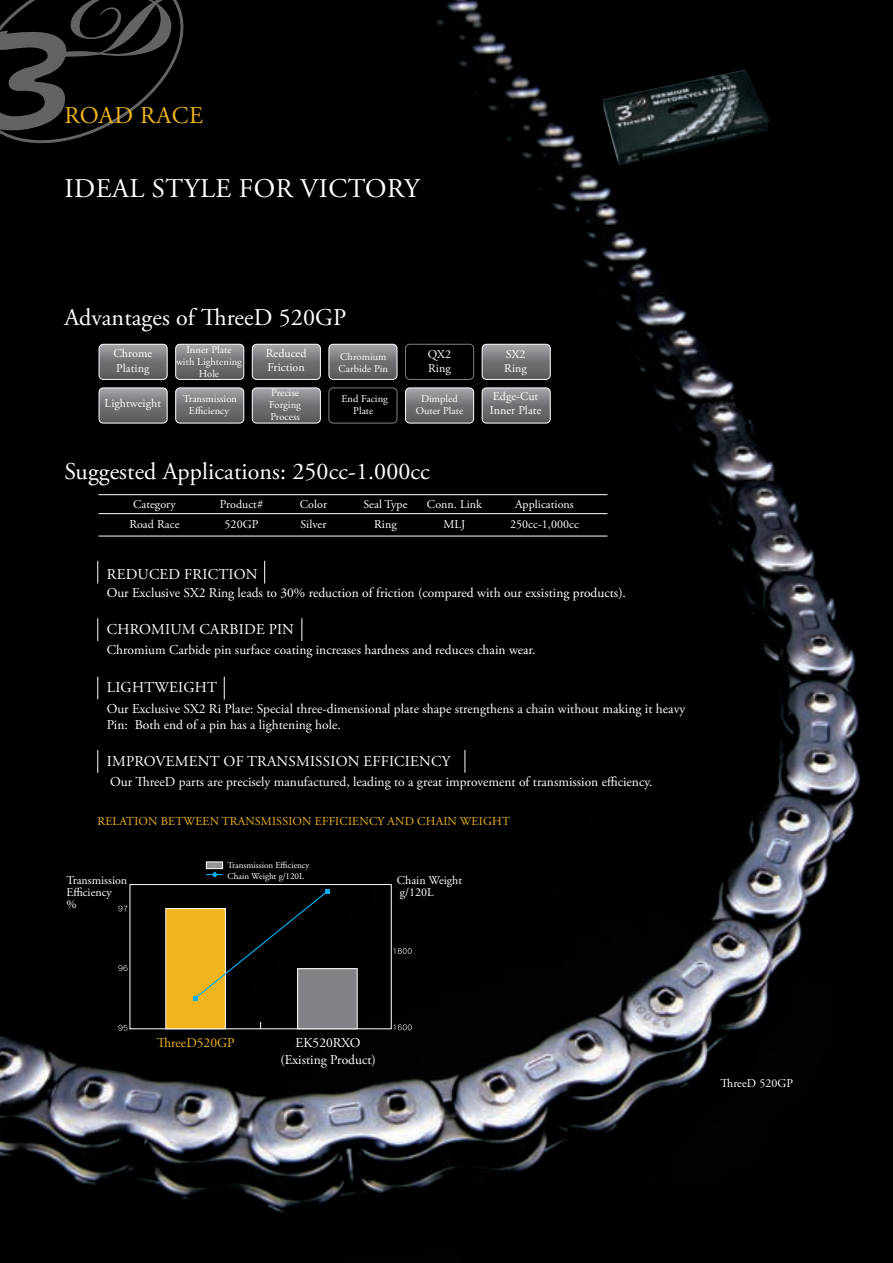
<style>
.page{position:relative;width:893px;height:1263px;background:#fff}
.page>*{position:absolute;margin:0;border:0;box-sizing:border-box;transform-origin:0 0}
.t1{font:27px "Adobe Garamond Pro";letter-spacing:.02em;color:#fff}
.t2{font:24px "Adobe Garamond Pro";letter-spacing:.005em;color:#fff}
.t3{font:24px "Adobe Garamond Pro";letter-spacing:.025em;color:#f1b41c}
.t4{font:15px "Adobe Garamond Pro";letter-spacing:.015em;color:#fff}
.t5{font:13.5px "Adobe Garamond Pro";color:#fff}
.t6{font:13.5px "Adobe Garamond Pro";color:#f1b41c}
.t7{font:12px "Adobe Garamond Pro";letter-spacing:.005em;color:#fff}
.t8{font:12px "Adobe Garamond Pro";letter-spacing:.015em;color:#f1b41c}
.t9{font:10.5px/12px "Adobe Garamond Pro";letter-spacing:.005em;color:#fff;text-align:center}
.t10{font:9px "Adobe Garamond Pro";color:#fff}
</style>
<div class="page">
<img style="left:0;top:0;width:893px;height:1263px">
<svg style="left:252px;top:344px;width:68px;height:35px"></svg>
<div style="left:252px;top:344px;width:69px;height:36px;border:1px solid #fff;border-radius:4px"></div>
<svg style="left:329px;top:344px;width:68px;height:35px"></svg>
<div style="left:328px;top:344px;width:69px;height:36px;border:1px solid #fff;border-radius:4px"></div>
<div style="left:405px;top:344px;width:69px;height:36px;border:1px solid #808285;border-radius:4px"></div>
<svg style="left:482px;top:344px;width:68px;height:35px"></svg>
<div style="left:482px;top:344px;width:69px;height:36px;border:1px solid #fff;border-radius:4px"></div>
<svg style="left:99px;top:388px;width:68px;height:35px"></svg>
<div style="left:99px;top:387px;width:69px;height:36px;border:1px solid #fff;border-radius:4px"></div>
<svg style="left:176px;top:344px;width:68px;height:35px"></svg>
<div style="left:175px;top:344px;width:69px;height:36px;border:1px solid #fff;border-radius:4px"></div>
<svg style="left:252px;top:388px;width:68px;height:35px"></svg>
<div style="left:252px;top:387px;width:69px;height:36px;border:1px solid #fff;border-radius:4px"></div>
<div style="left:328px;top:387px;width:69px;height:36px;border:1px solid #808285;border-radius:4px"></div>
<svg style="left:405px;top:388px;width:69px;height:35px"></svg>
<div style="left:405px;top:387px;width:69px;height:36px;border:1px solid #fff;border-radius:4px"></div>
<svg style="left:482px;top:388px;width:68px;height:35px"></svg>
<div style="left:482px;top:387px;width:69px;height:36px;border:1px solid #fff;border-radius:4px"></div>
<svg style="left:176px;top:388px;width:68px;height:35px"></svg>
<div style="left:175px;top:387px;width:69px;height:36px;border:1px solid #fff;border-radius:4px"></div>
<svg style="left:99px;top:344px;width:68px;height:35px"></svg>
<div style="left:99px;top:344px;width:69px;height:36px;border:1px solid #fff;border-radius:4px"></div>
<hr style="left:98px;top:494px;width:509px;height:1px;background:#fff">
<hr style="left:98px;top:536px;width:509px;height:1px;background:#fff">
<hr style="left:98px;top:513px;width:509px;height:1px;background:#fff">
<img style="left:603px;top:70px;width:166px;height:95px">
<div style="left:206px;top:862px;width:17px;height:7px;background:#939598"></div>
<div style="left:206px;top:861px;width:17px;height:8px;border:1px solid #fff"></div>
<svg style="left:206px;top:871px;width:17px;height:7px"></svg>
<div style="left:130px;top:884px;width:262px;height:145px;border:1px solid #fff"></div>
<div style="left:166px;top:908px;width:59px;height:121px;background:#f1b41c"></div>
<div style="left:298px;top:969px;width:59px;height:60px;background:#808285"></div>
<div style="left:297px;top:968px;width:61px;height:61px;border:1px solid #fff"></div>
<svg style="left:118px;top:906px;width:9px;height:5px"></svg>
<svg style="left:118px;top:965px;width:9px;height:6px"></svg>
<svg style="left:118px;top:1025px;width:9px;height:6px"></svg>
<svg style="left:394px;top:948px;width:18px;height:6px"></svg>
<svg style="left:394px;top:1024px;width:18px;height:6px"></svg>
<svg style="left:193px;top:890px;width:137px;height:110px"></svg>
<svg style="left:97px;top:561px;width:1px;height:22px"></svg>
<svg style="left:97px;top:618px;width:1px;height:23px"></svg>
<svg style="left:97px;top:750px;width:1px;height:23px"></svg>
<svg style="left:264px;top:561px;width:1px;height:22px"></svg>
<svg style="left:301px;top:618px;width:1px;height:23px"></svg>
<svg style="left:97px;top:677px;width:1px;height:22px"></svg>
<svg style="left:224px;top:677px;width:1px;height:22px"></svg>
<svg style="left:465px;top:750px;width:1px;height:23px"></svg>
<svg style="left:0;top:0;width:197px;height:152px"></svg>
<p class="t3" style="left:65px;top:101px;width:140px">ROAD RACE</p>
<p class="t1" style="left:65px;top:172px;width:356px">IDEAL STYLE FOR VICTORY</p>
<p class="t2" style="left:64px;top:303px;width:284px">Advantages of ThreeD 520GP</p>
<p class="t7" style="left:113px;top:346px;width:40px">Chrome</p>
<p class="t7" style="left:116px;top:361px;width:35px">Plating</p>
<p class="t7" style="left:105px;top:395px;width:58px">Lightweight</p>
<p class="t9" style="left:176px;top:344px;width:68px">Inner Plate with Lightening<br>Hole</p>
<p class="t9" style="left:183px;top:393px;width:55px">Transmission<br>Efficiency</p>
<p class="t7" style="left:266px;top:346px;width:42px">Reduced</p>
<p class="t7" style="left:268px;top:360px;width:39px">Friction</p>
<p class="t9" style="left:271px;top:387px;width:29px">Precise</p>
<p class="t9" style="left:269px;top:399px;width:33px">Forging</p>
<p class="t9" style="left:270px;top:411px;width:31px">Process</p>
<p class="t9" style="left:339px;top:351px;width:51px;text-align:left">Chromium<br>Carbide Pin</p>
<p class="t9" style="left:341px;top:393px;width:48px">End Facing</p>
<p class="t9" style="left:353px;top:405px;width:22px">Plate</p>
<p class="t7" style="left:428px;top:347px;width:25px">QX2</p>
<p class="t7" style="left:428px;top:361px;width:24px">Ring</p>
<p class="t9" style="left:421px;top:393px;width:38px">Dimpled</p>
<p class="t9" style="left:416px;top:405px;width:49px">Outer Plate</p>
<p class="t2" style="left:64px;top:457px;width:367px">Suggested Applications: 250cc‐1.000cc</p>
<p class="t7" style="left:506px;top:347px;width:21px">SX2</p>
<p class="t7" style="left:504px;top:361px;width:24px">Ring</p>
<p class="t7" style="left:493px;top:389px;width:47px">Edge-Cut</p>
<p class="t7" style="left:490px;top:403px;width:53px">Inner Plate</p>
<p class="t7" style="left:133px;top:497px;width:44px">Category</p>
<p class="t7" style="left:220px;top:497px;width:45px">Product#</p>
<p class="t7" style="left:300px;top:497px;width:29px">Color</p>
<p class="t7" style="left:363px;top:497px;width:45px">Seal Type</p>
<p class="t7" style="left:427px;top:497px;width:57px">Conn. Link</p>
<p class="t7" style="left:515px;top:497px;width:60px">Applications</p>
<p class="t7" style="left:129px;top:517px;width:52px">Road Race</p>
<p class="t7" style="left:225px;top:517px;width:35px">520GP</p>
<p class="t7" style="left:300px;top:517px;width:27px">Silver</p>
<p class="t7" style="left:374px;top:517px;width:24px">Ring</p>
<p class="t7" style="left:444px;top:517px;width:23px">MLJ</p>
<p class="t7" style="left:510px;top:517px;width:70px">250cc-1,000cc</p>
<p class="t4" style="left:107px;top:565px;width:152px">REDUCED FRICTION</p>
<p class="t5" style="left:107px;top:584px;width:521px">Our Exclusive SX2 Ring leads to 30% reduction of friction (compared with our exsisting products).</p>
<p class="t4" style="left:107px;top:620px;width:189px">CHROMIUM CARBIDE PIN</p>
<p class="t5" style="left:107px;top:642px;width:430px">Chromium Carbide pin surface coating increases hardness and reduces chain wear.</p>
<p class="t4" style="left:107px;top:678px;width:112px">LIGHTWEIGHT</p>
<p class="t5" style="left:107px;top:700px;width:580px">Our Exclusive SX2 Ri Plate: Special three-dimensional plate shape strengthens a chain without making it heavy</p>
<p class="t5" style="left:107px;top:716px;width:236px">Pin: Both end of a pin has a lightening hole.</p>
<p class="t4" style="left:107px;top:752px;width:345px">IMPROVEMENT OF TRANSMISSION EFFICIENCY</p>
<p class="t5" style="left:110px;top:773px;width:544px">Our ThreeD parts are precisely manufactured, leading to a great improvement of transmission efficiency.</p>
<p class="t8" style="left:97px;top:814px;width:414px">RELATION BETWEEN TRANSMISSION EFFICIENCY AND CHAIN WEIGHT</p>
<p class="t7" style="left:66px;top:873px;width:62px">Transmission</p>
<p class="t7" style="left:66px;top:885px;width:47px">Efficiency</p>
<p class="t7" style="left:66px;top:897px;width:12px">%</p>
<p class="t10" style="left:227px;top:859px;width:84px">Transmission Efficiency</p>
<p class="t10" style="left:227px;top:871px;width:78px">Chain Weight g/120L</p>
<p class="t7" style="left:397px;top:873px;width:67px">Chain Weight</p>
<p class="t7" style="left:400px;top:885px;width:35px">g/120L</p>
<p class="t6" style="left:157px;top:1035px;width:79px">ThreeD520GP</p>
<p class="t5" style="left:296px;top:1035px;width:67px">EK520RXO</p>
<p class="t5" style="left:280px;top:1051px;width:97px">(Existing Product)</p>
<p class="t7" style="left:720px;top:1076px;width:74px">ThreeD 520GP</p>
</div>
